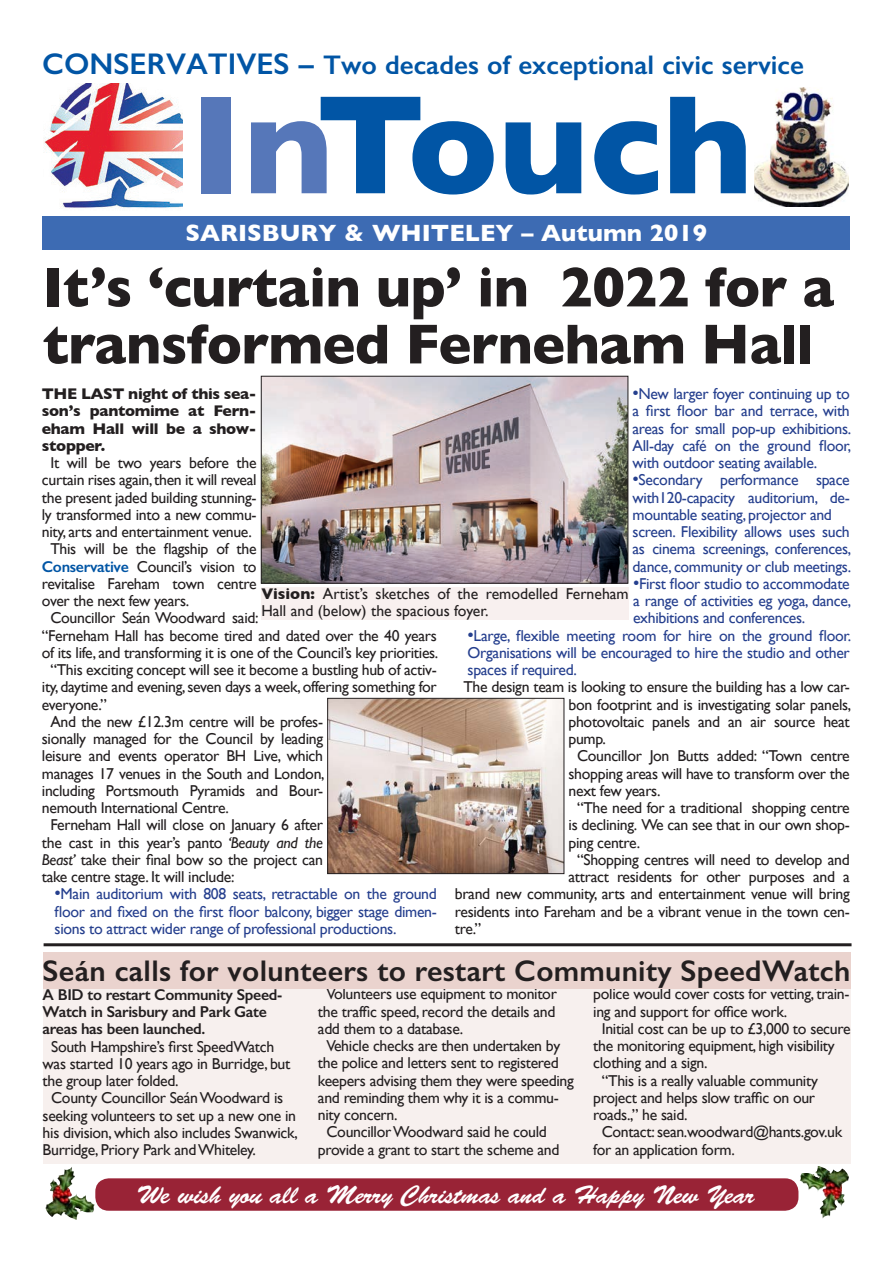
<style>
.page{position:relative;width:893px;height:1263px;background:#fff}
.page>*{position:absolute;margin:0;border:0;box-sizing:border-box;transform-origin:0 0}
.t1{font:700 142.5px "Gill Sans";color:#0155a5}
.t2{font:700 57px "Gill Sans";letter-spacing:-.01em;color:#231f20}
.t3{font:600 30px "Gill Sans";letter-spacing:.01em;color:#231f20}
.t4{font:600 27px "Gill Sans";color:#0155a5}
.t5{font:25.5px "Brush Script Std";letter-spacing:-.01em;color:#fff}
.t6{font:700 24px "Gill Sans";color:#fff}
.t7{font:15.75px/17.2px "Gill Sans";letter-spacing:-.02em;color:#231f20}
.t8{font:15.75px/17.2px "Gill Sans";letter-spacing:-.02em;color:#253f8e;text-align:justify}
.t9{font:15.75px/17.2px "Gill Sans";color:#231f20}
.t10{font:600 15.75px/17.2px "Gill Sans";letter-spacing:-.02em;color:#231f20}
.t11{font:700 15.75px/17.2px "Gill Sans";letter-spacing:-.02em;color:#231f20;text-align:justify}
.s1{font-size:30px}
.s2{color:#5677b9}
.s3{font-weight:600;color:#0155a5}
.s4{font-style:italic}
.s5{font-size:18px}
.s6{font-weight:700}
</style>
<div class="page">
<img style="left:43px;top:84px;width:139px;height:125px">
<div style="left:42px;top:216px;width:808px;height:33px;background:#3d6bb3"></div>
<img style="left:754px;top:87px;width:94px;height:119px">
<div style="left:95px;top:1178px;width:703px;height:33px;background:#992336;border-radius:14px"></div>
<img style="left:45px;top:1167px;width:50px;height:52px">
<img style="left:800px;top:1166px;width:49px;height:53px">
<hr style="left:44px;top:943px;width:807px;height:3px;background:#231f20">
<div style="left:43px;top:988px;width:807px;height:176px;background:#f7f0ee"></div>
<div style="left:43px;top:952px;width:807px;height:36px;background:#ead3ce"></div>
<img style="left:329px;top:700px;width:233px;height:172px">
<div style="left:327px;top:698px;width:237px;height:176px;border:1px solid #231f20"></div>
<div style="left:261px;top:587px;width:368px;height:32px;background:#f8f0ef"></div>
<img style="left:263px;top:378px;width:363px;height:204px">
<div style="left:261px;top:376px;width:367px;height:208px;border:1px solid #231f20"></div>
<p class="t4" style="left:42px;top:49px;width:763px"><span class="s1">CONSERVATIVES –</span> Two decades of exceptional civic service</p>
<p class="t1" style="left:189px;top:32px;width:565px"><span class="s2">In</span>Touch</p>
<p class="t6" style="left:186px;top:214px;width:523px">SARISBURY &amp; WHITELEY – Autumn 2019</p>
<p class="t2" style="left:43px;top:242px;width:792px">It’s ‘curtain up’ in 2022 for a</p>
<p class="t2" style="left:43px;top:299px;width:772px">transformed Ferneham Hall</p>
<p class="t11" style="left:42px;top:385px;width:216px">THE LAST night of this sea&shy;son’s pantomime at Fern&shy;eham Hall will be a show&shy;stopper.</p>
<p class="t7" style="left:42px;top:454px;width:216px;text-align:center">It will be two years before the curtain rises again, then it will reveal the present jaded building stunning&shy;ly transformed into a new commu&shy;nity, arts and entertainment venue.</p>
<p class="t7" style="left:42px;top:540px;width:216px;text-align:justify;text-indent:9px">This will be the flagship of the <span class="s3">Conservative</span> Council’s vision to revitalise Fareham town centre over the next few years.</p>
<p class="t7" style="left:42px;top:609px;width:398px;text-indent:9px">Councillor Seán Woodward said:<br>“Ferneham Hall has become tired and dated over the 40 years of its life, and transforming it is one of the Council’s key priorities.</p>
<p class="t7" style="left:42px;top:661px;width:396px;text-align:justify;text-indent:9px">“This exciting concept will see it become a bustling hub of activ&shy;ity, daytime and evening, seven days a week, offering something for everyone.”</p>
<p class="t7" style="left:42px;top:713px;width:284px;text-align:justify;text-indent:9px">And the new £12.3m centre will be profes&shy;sionally managed for the Council by leading leisure and events operator BH Live, which manages 17 venues in the South and London, including Portsmouth Pyramids and Bour&shy;nemouth International Centre.</p>
<p class="t7" style="left:42px;top:816px;width:283px;text-align:justify;text-indent:9px">Ferneham Hall will close on January 6 after the cast in this year’s panto <span class="s4">‘Beauty and the Beast’</span> take their final bow so the project can take centre stage. It will include:</p>
<p class="t8" style="left:55px;top:885px;width:384px"><span class="s5">•</span>Main auditorium with 808 seats, retractable on the ground floor and fixed on the first floor balcony, bigger stage dimen&shy;sions to attract wider range of professional productions.</p>
<p class="t8" style="left:633px;top:385px;width:220px"><span class="s5">•</span>New larger foyer continuing up to a first floor bar and terrace, with areas for small pop-up exhibitions.<br>All-day café on the ground floor, with outdoor seating available.</p>
<p class="t8" style="left:633px;top:471px;width:219px"><span class="s5">•</span>Secondary performance space with120-capacity auditorium, de&shy;mountable seating, projector and</p>
<p class="t8" style="left:633px;top:523px;width:220px">screen. Flexibility allows uses such as cinema screenings, conferences, dance, community or club meetings.</p>
<p class="t8" style="left:633px;top:575px;width:220px"><span class="s5">•</span>First floor studio to accommodate a range of activities eg yoga, dance, exhibitions and conferences.</p>
<p class="t8" style="left:468px;top:626px;width:385px"><span class="s5">•</span>Large, flexible meeting room for hire on the ground floor.<br>Organisations will be encouraged to hire the studio and other spaces if required.</p>
<p class="t7" style="left:568px;top:678px;width:284px;text-align:justify;text-indent:-105px">The design team is looking to ensure the building has a low car&shy;bon footprint and is investigating solar panels, photovoltaic panels and an air source heat pump.</p>
<p class="t7" style="left:568px;top:747px;width:283px;text-align:justify;text-indent:9px">Councillor Jon Butts added: “Town centre shopping areas will have to transform over the next few years.</p>
<p class="t7" style="left:568px;top:799px;width:283px;text-align:justify;text-indent:9px">“The need for a traditional shopping centre is declining. We can see that in our own shop&shy;ping centre.</p>
<p class="t7" style="left:577px;top:851px;width:274px">“Shopping centres will need to develop and</p>
<p class="t7" style="left:568px;top:868px;width:283px">attract residents for other purposes and a</p>
<p class="t7" style="left:455px;top:885px;width:396px">brand new community, arts and entertainment venue will bring</p>
<p class="t7" style="left:455px;top:902px;width:396px">residents into Fareham and be a vibrant venue in the town cen-</p>
<p class="t7" style="left:455px;top:920px;width:28px">tre.”</p>
<p class="t9" style="left:261px;top:585px;width:369px"><span class="s6">Vision:</span> Artist’s sketches of the remodelled Ferneham<br>Hall and (below) the spacious foyer.</p>
<p class="t3" style="left:43px;top:953px;width:809px">Seán calls for volunteers to restart Community SpeedWatch</p>
<p class="t7" style="left:593px;top:985px;width:258px">police would cover costs for vetting, train&shy;ing and support for office work.</p>
<p class="t7" style="left:593px;top:1020px;width:259px;text-indent:9px">Initial cost can be up to £3,000 to secure the monitoring equipment, high visibility clothing and a sign.</p>
<p class="t7" style="left:593px;top:1071px;width:226px;text-indent:9px">“This is a really valuable community project and helps slow traffic on our roads.,” he said.</p>
<p class="t7" style="left:593px;top:1123px;width:251px;text-indent:9px">Contact: sean.woodward@hants.gov.uk for an application form.</p>
<p class="t7" style="left:318px;top:985px;width:240px;text-align:justify;text-indent:9px">Volunteers use equipment to monitor the traffic speed, record the details and add them to a database.</p>
<p class="t7" style="left:318px;top:1037px;width:257px;text-indent:9px">Vehicle checks are then undertaken by the police and letters sent to registered keepers advising them they were speeding and reminding them why it is a commu&shy;nity concern.</p>
<p class="t7" style="left:318px;top:1123px;width:243px;text-align:center">Councillor Woodward said he could provide a grant to start the scheme and</p>
<p class="t10" style="left:43px;top:986px;width:241px">A BID to restart Community Speed-<br>Watch in Sarisbury and Park Gate areas has been launched.</p>
<p class="t7" style="left:43px;top:1037px;width:249px;text-indent:9px">South Hampshire’s first SpeedWatch was started 10 years ago in Burridge, but the group later folded.</p>
<p class="t7" style="left:43px;top:1089px;width:257px;text-indent:9px">County Councillor Seán Woodward is seeking volunteers to set up a new one in his division, which also includes Swanwick, Burridge, Priory Park and Whiteley.</p>
<p class="t5" style="left:137px;top:1181px;width:619px">We wish you all a Merry Christmas and a Happy New Year</p>
</div>
